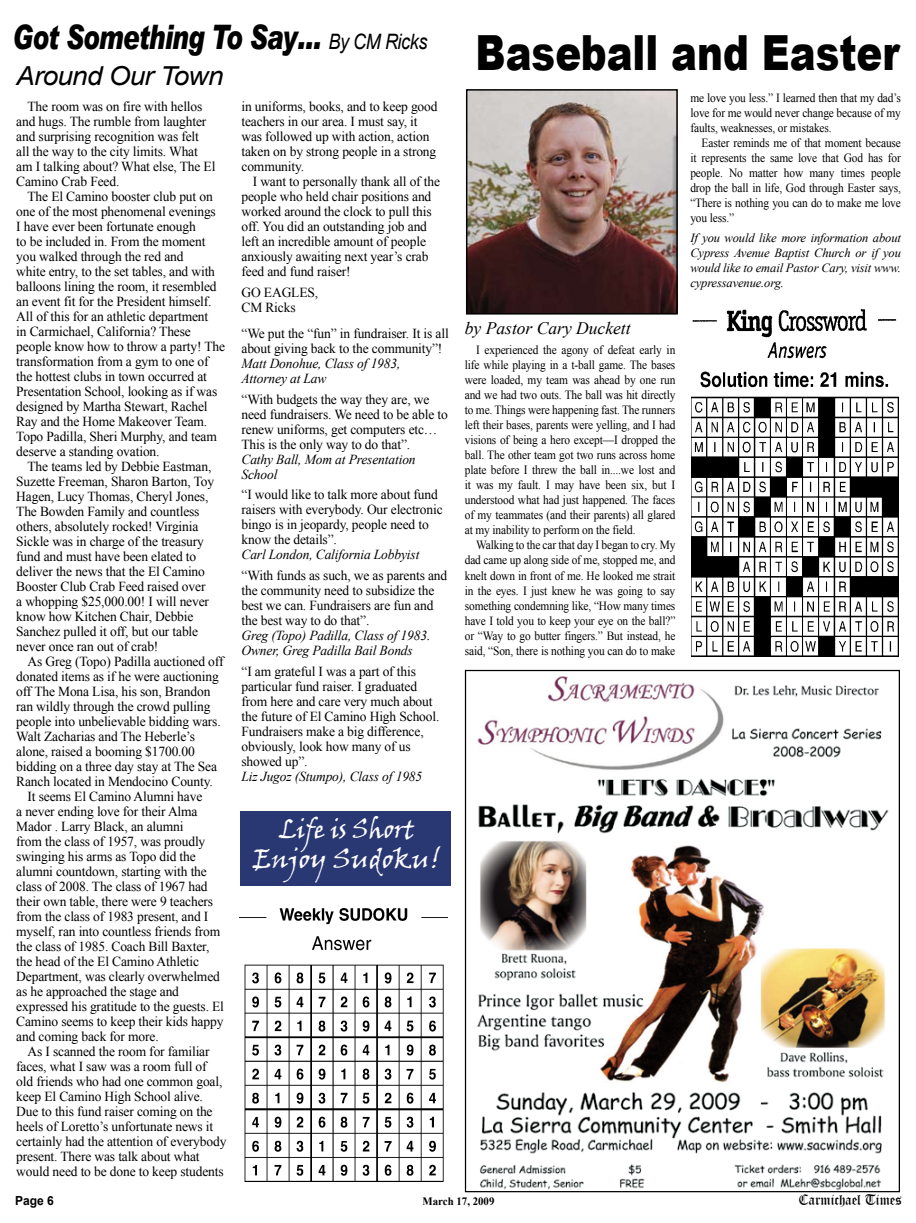
<style>
.page{position:relative;width:916px;height:1223px;background:#fff}
.page>*{position:absolute;margin:0;border:0;box-sizing:border-box;transform-origin:0 0}
.t1{font:900 48.5px "Arial";color:#000;scale:.8 1}
.t2{font:italic 900 33.75px "Arial";letter-spacing:-.03em;color:#000;scale:.73 1}
.t3{font:26.25px/30px "Viner Hand ITC";color:#fff;text-align:center;scale:.91 1}
.t4{font:italic 26.12px "Arial";letter-spacing:-.025em;color:#000;scale:1.06 1}
.t5{font:italic 17.5px "Times New Roman";color:#000}
.t6{font:14.5px "Old English Text";color:#000;scale:.96 1}
.t7{font:13.75px/15px "Times New Roman";letter-spacing:-.01em;color:#000}
.t8{font:italic 13.75px/15px "Times New Roman";letter-spacing:-.01em;color:#000}
.t9{font:12.5px/15px "Times New Roman";letter-spacing:-.01em;color:#000;text-align:justify;scale:.91 1}
.t10{font:italic 12.5px/15px "Times New Roman";letter-spacing:-.01em;color:#000;text-align:justify}
.t11{font:700 12.5px "Arial";color:#000;scale:.96 1}
.t12{font:700 11.25px "Times New Roman";color:#000;scale:.96 1}
.s1{font-weight:400;font-size:21.25px}
</style>
<div class="page">
<img style="left:466px;top:672px;width:423px;height:518px">
<img style="left:239px;top:908px;width:208px;height:273px">
<div style="left:240px;top:812px;width:210px;height:74px;background:#293773"></div>
<img style="left:467px;top:91px;width:208px;height:221px">
<div style="left:465px;top:89px;width:212px;height:225px;border:1px solid #000"></div>
<img style="left:691px;top:309px;width:207px;height:347px">
<h2 class="t2" style="left:12px;top:16px;width:569px">Got Something To Say… <span class="s1">By CM Ricks</span></h2>
<h3 class="t4" style="left:16px;top:59px;width:197px">Around Our Town</h3>
<p class="t7" style="left:16px;top:98px;width:200px;text-indent:11px">The room was on fire with hellos and hugs. The rumble from laughter and surprising recognition was felt all the way to the city limits. What am I talking about? What else, The El<br>Camino Crab Feed.</p>
<p class="t7" style="left:16px;top:188px;width:210px;text-indent:11px">The El Camino booster club put on one of the most phenomenal evenings<br>I have ever been fortunate enough<br>to be included in. From the moment you walked through the red and<br>white entry, to the set tables, and with balloons lining the room, it resembled an event fit for the President himself.<br>All of this for an athletic department<br>in Carmichael, California? These people know how to throw a party! The transformation from a gym to one of the hottest clubs in town occurred at Presentation School, looking as if was designed by Martha Stewart, Rachel Ray and the Home Makeover Team.<br>Topo Padilla, Sheri Murphy, and team deserve a standing ovation.</p>
<p class="t7" style="left:16px;top:459px;width:199px;text-indent:11px">The teams led by Debbie Eastman, Suzette Freeman, Sharon Barton, Toy Hagen, Lucy Thomas, Cheryl Jones, The Bowden Family and countless others, absolutely rocked! Virginia Sickle was in charge of the treasury fund and must have been elated to deliver the news that the El Camino Booster Club Crab Feed raised over a whopping $25,000.00! I will never know how Kitchen Chair, Debbie Sanchez pulled it off, but our table never once ran out of crab!</p>
<p class="t7" style="left:27px;top:654px;width:197px">As Greg (Topo) Padilla auctioned off</p>
<p class="t7" style="left:16px;top:669px;width:204px">donated items as if he were auctioning</p>
<p class="t7" style="left:16px;top:684px;width:196px">off The Mona Lisa, his son, Brandon</p>
<p class="t7" style="left:16px;top:699px;width:196px">ran wildly through the crowd pulling</p>
<p class="t7" style="left:16px;top:714px;width:206px">people into unbelievable bidding wars.</p>
<p class="t7" style="left:16px;top:729px;width:180px">Walt Zacharias and The Heberle’s</p>
<p class="t7" style="left:16px;top:744px;width:180px">alone, raised a booming $1700.00</p>
<p class="t7" style="left:16px;top:759px;width:202px">bidding on a three day stay at The Sea</p>
<p class="t7" style="left:16px;top:774px;width:198px">Ranch located in Mendocino County.</p>
<p class="t7" style="left:27px;top:789px;width:176px">It seems El Camino Alumni have</p>
<p class="t7" style="left:16px;top:804px;width:183px">a never ending love for their Alma</p>
<p class="t7" style="left:16px;top:819px;width:169px">Mador . Larry Black, an alumni</p>
<p class="t7" style="left:16px;top:834px;width:190px">from the class of 1957, was proudly</p>
<p class="t7" style="left:16px;top:849px;width:181px">swinging his arms as Topo did the</p>
<p class="t7" style="left:16px;top:864px;width:192px">alumni countdown, starting with the</p>
<p class="t7" style="left:16px;top:879px;width:193px">class of 2008. The class of 1967 had</p>
<p class="t7" style="left:16px;top:894px;width:198px">their own table, there were 9 teachers</p>
<p class="t7" style="left:16px;top:909px;width:193px">from the class of 1983 present, and I</p>
<p class="t7" style="left:16px;top:924px;width:205px">myself, ran into countless friends from</p>
<p class="t7" style="left:16px;top:939px;width:194px">the class of 1985. Coach Bill Baxter,</p>
<p class="t7" style="left:16px;top:954px;width:184px">the head of the El Camino Athletic</p>
<p class="t7" style="left:16px;top:969px;width:205px">Department, was clearly overwhelmed</p>
<p class="t7" style="left:16px;top:984px;width:164px">as he approached the stage and</p>
<p class="t7" style="left:16px;top:999px;width:209px">expressed his gratitude to the guests. El</p>
<p class="t7" style="left:16px;top:1014px;width:208px">Camino seems to keep their kids happy</p>
<p class="t7" style="left:16px;top:1029px;width:144px">and coming back for more.</p>
<p class="t7" style="left:27px;top:1044px;width:183px">As I scanned the room for familiar</p>
<p class="t7" style="left:16px;top:1059px;width:192px">faces, what I saw was a room full of</p>
<p class="t7" style="left:16px;top:1074px;width:207px">old friends who had one common goal,</p>
<p class="t7" style="left:16px;top:1089px;width:188px">keep El Camino High School alive.</p>
<p class="t7" style="left:16px;top:1104px;width:198px">Due to this fund raiser coming on the</p>
<p class="t7" style="left:16px;top:1119px;width:198px">heels of Loretto’s unfortunate news it</p>
<p class="t7" style="left:16px;top:1134px;width:211px">certainly had the attention of everybody</p>
<p class="t7" style="left:16px;top:1149px;width:185px">present. There was talk about what</p>
<p class="t7" style="left:16px;top:1164px;width:209px">would need to be done to keep students</p>
<p class="t7" style="left:241px;top:99px;width:197px">in uniforms, books, and to keep good teachers in our area. I must say, it was followed up with action, action taken on by strong people in a strong community.</p>
<p class="t7" style="left:241px;top:174px;width:200px;text-indent:11px">I want to personally thank all of the people who held chair positions and worked around the clock to pull this off. You did an outstanding job and left an incredible amount of people anxiously awaiting next year’s crab feed and fund raiser!</p>
<p class="t7" style="left:241px;top:284px;width:78px">GO EAGLES,<br>CM Ricks</p>
<p class="t7" style="left:241px;top:325px;width:209px">“We put the “fun” in fundraiser. It is all about giving back to the community”!</p>
<p class="t8" style="left:241px;top:355px;width:160px">Matt Donohue, Class of 1983,<br>Attorney at Law</p>
<p class="t7" style="left:241px;top:391px;width:208px">“With budgets the way they are, we need fundraisers. We need to be able to renew uniforms, get computers etc… This is the only way to do that”.</p>
<p class="t8" style="left:241px;top:451px;width:176px">Cathy Ball, Mom at Presentation<br>School</p>
<p class="t7" style="left:241px;top:487px;width:203px">“I would like to talk more about fund raisers with everybody. Our electronic bingo is in jeopardy, people need to know the details”.</p>
<p class="t8" style="left:241px;top:547px;width:179px">Carl London, California Lobbyist</p>
<p class="t7" style="left:241px;top:567px;width:207px">“With funds as such, we as parents and the community need to subsidize the best we can. Fundraisers are fun and the best way to do that”.</p>
<p class="t8" style="left:241px;top:627px;width:190px">Greg (Topo) Padilla, Class of 1983.<br>Owner, Greg Padilla Bail Bonds</p>
<p class="t7" style="left:241px;top:663px;width:199px">“I am grateful I was a part of this particular fund raiser. I graduated from here and care very much about the future of El Camino High School.<br>Fundraisers make a big difference, obviously, look how many of us showed up”.</p>
<p class="t8" style="left:241px;top:768px;width:182px">Liz Jugoz (Stumpo), Class of 1985</p>
<h3 class="t3" style="left:253px;top:813px;width:207px">Life is Short<br>Enjoy Sudoku!</h3>
<h1 class="t1" style="left:475px;top:17px;width:531px">Baseball and Easter</h1>
<p class="t5" style="left:464px;top:316px;width:167px">by Pastor Cary Duckett</p>
<p class="t9" style="left:464px;top:342px;width:233px;text-indent:11px">I experienced the agony of defeat early in life while playing in a t-ball game. The bases were loaded, my team was ahead by one run and we had two outs. The ball was hit directly to me. Things were happening fast. The runners left their bases, parents were yelling, and I had visions of being a hero except—I dropped the ball. The other team got two runs across home plate before I threw the ball in....we lost and it was my fault. I may have been six, but I understood what had just happened. The faces of my teammates (and their parents) all glared at my inability to perform on the field.</p>
<p class="t9" style="left:464px;top:537px;width:233px;text-indent:11px">Walking to the car that day I began to cry. My dad came up along side of me, stopped me, and knelt down in front of me. He looked me strait in the eyes. I just knew he was going to say something condemning like, “How many times have I told you to keep your eye on the ball?” or “Way to go butter fingers.” But instead, he said, “Son, there is nothing you can do to make</p>
<p class="t9" style="left:690px;top:90px;width:233px">me love you less.” I learned then that my dad’s love for me would never change because of my faults, weaknesses, or mistakes.</p>
<p class="t9" style="left:690px;top:135px;width:233px;text-indent:11px">Easter reminds me of that moment because it represents the same love that God has for people. No matter how many times people drop the ball in life, God through Easter says, “There is nothing you can do to make me love you less.”</p>
<p class="t10" style="left:690px;top:230px;width:212px">If you would like more information about Cypress Avenue Baptist Church or if you would like to email Pastor Cary, visit www. cypressavenue.org.</p>
<p class="t11" style="left:15px;top:1192px;width:42px">Page 6</p>
<p class="t12" style="left:422px;top:1193px;width:76px">March 17, 2009</p>
<p class="t6" style="left:798px;top:1190px;width:109px">Carmichael Times</p>
</div>
